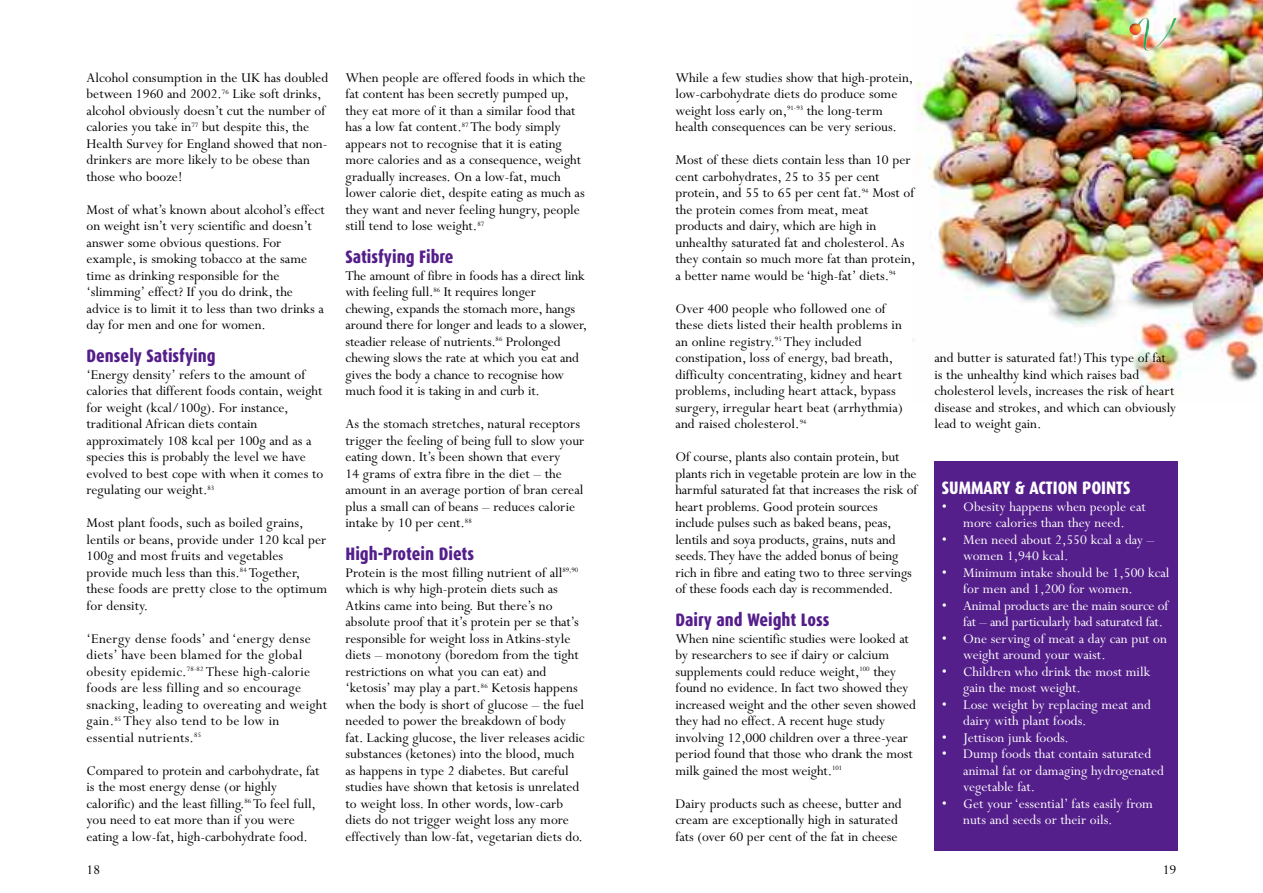
<style>
.page{position:relative;width:1263px;height:893px;background:#fff}
.page>*{position:absolute;margin:0;border:0;box-sizing:border-box;transform-origin:0 0}
.t1{font:800 18px "Dax Condensed";color:#541e8b}
.t2{font:800 18px "Dax Condensed";color:#fff}
.t3{font:15px/16.5px "Perpetua";color:#000}
.t4{font:15px/16.5px "Perpetua";color:#fff}
.t5{font:15px/16.5px "Perpetua";letter-spacing:.02em;color:#000}
.t6{font:15px/16.5px "Perpetua";letter-spacing:-.02em;color:#fff}
</style>
<div class="page">
<img style="left:916px;top:0;width:347px;height:396px">
<img style="left:1128px;top:17px;width:49px;height:34px">
<div style="left:934px;top:461px;width:244px;height:389px;background:#541e8b"></div>
<p class="t3" style="left:87px;top:71px;width:243px">Alcohol consumption in the UK has doubled between 1960 and 2002.<sup>76</sup> Like soft drinks, alcohol obviously doesn’t cut the number of calories you take in<sup>77</sup> but despite this, the Health Survey for England showed that non&shy;drinkers are more likely to be obese than those who booze!</p>
<p class="t3" style="left:87px;top:203px;width:240px">Most of what’s known about alcohol’s effect on weight isn’t very scientific and doesn’t answer some obvious questions. For example, is smoking tobacco at the same time as drinking responsible for the ‘slimming’ effect? If you do drink, the advice is to limit it to less than two drinks a day for men and one for women.</p>
<p class="t1" style="left:87px;top:348px;width:131px">Densely Satisfying</p>
<p class="t3" style="left:87px;top:368px;width:238px">‘Energy density’ refers to the amount of calories that different foods contain, weight for weight (kcal/100g). For instance, traditional African diets contain approximately 108 kcal per 100g and as a species this is probably the level we have evolved to best cope with when it comes to regulating our weight.<sup>83</sup></p>
<p class="t3" style="left:87px;top:516px;width:242px">Most plant foods, such as boiled grains, lentils or beans, provide under 120 kcal per 100g and most fruits and vegetables provide much less than this.<sup>84</sup> Together, these foods are pretty close to the optimum for density.</p>
<p class="t5" style="left:87px;top:632px;width:242px">‘Energy dense foods’ and ‘energy dense diets’ have been blamed for the global obesity epidemic.<sup>78-82</sup> These high-calorie foods are less filling and so encourage snacking, leading to overeating and weight gain.<sup>85</sup> They also tend to be low in essential nutrients.<sup>85</sup></p>
<p class="t3" style="left:87px;top:764px;width:235px">Compared to protein and carbohydrate, fat is the most energy dense (or highly calorific) and the least filling.<sup>86</sup> To feel full, you need to eat more than if you were eating a low-fat, high-carbohydrate food.</p>
<p class="t3" style="left:87px;top:863px;width:15px">18</p>
<p class="t3" style="left:345px;top:71px;width:242px">When people are offered foods in which the fat content has been secretly pumped up, they eat more of it than a similar food that has a low fat content.<sup>87</sup> The body simply appears not to recognise that it is eating more calories and as a consequence, weight gradually increases. On a low-fat, much lower calorie diet, despite eating as much as they want and never feeling hungry, people still tend to lose weight.<sup>87</sup></p>
<p class="t1" style="left:345px;top:249px;width:110px">Satisfying Fibre</p>
<p class="t3" style="left:345px;top:269px;width:243px">The amount of fibre in foods has a direct link with feeling full.<sup>86</sup> It requires longer chewing, expands the stomach more, hangs around there for longer and leads to a slower, steadier release of nutrients.<sup>86</sup> Prolonged chewing slows the rate at which you eat and gives the body a chance to recognise how much food it is taking in and curb it.</p>
<p class="t3" style="left:345px;top:417px;width:240px">As the stomach stretches, natural receptors trigger the feeling of being full to slow your eating down. It’s been shown that every<br>14 grams of extra fibre in the diet – the amount in an average portion of bran cereal plus a small can of beans – reduces calorie intake by 10 per cent.<sup>88</sup></p>
<p class="t1" style="left:345px;top:546px;width:130px">High-Protein Diets</p>
<p class="t3" style="left:345px;top:566px;width:241px">Protein is the most filling nutrient of all<sup>89,90 </sup>which is why high-protein diets such as Atkins came into being. But there’s no absolute proof that it’s protein per se that’s responsible for weight loss in Atkins-style diets – monotony (boredom from the tight restrictions on what you can eat) and ‘ketosis’ may play a part.<sup>86</sup> Ketosis happens when the body is short of glucose – the fuel needed to power the breakdown of body fat. Lacking glucose, the liver releases acidic substances (ketones) into the blood, much as happens in type 2 diabetes. But careful studies have shown that ketosis is unrelated to weight loss. In other words, low-carb diets do not trigger weight loss any more effectively than low-fat, vegetarian diets do.</p>
<p class="t3" style="left:675px;top:71px;width:239px">While a few studies show that high-protein, low-carbohydrate diets do produce some weight loss early on,<sup>91-93</sup> the long-term health consequences can be very serious.</p>
<p class="t3" style="left:675px;top:153px;width:241px">Most of these diets contain less than 10 per cent carbohydrates, 25 to 35 per cent protein, and 55 to 65 per cent fat.<sup>94</sup> Most of the protein comes from meat, meat products and dairy, which are high in unhealthy saturated fat and cholesterol. As they contain so much more fat than protein, a better name would be ‘high-fat’ diets.<sup>94</sup></p>
<p class="t3" style="left:675px;top:302px;width:229px">Over 400 people who followed one of these diets listed their health problems in an online registry.<sup>95</sup> They included constipation, loss of energy, bad breath, difficulty concentrating, kidney and heart problems, including heart attack, bypass surgery, irregular heart beat (arrhythmia) and raised cholesterol.<sup>94</sup></p>
<p class="t3" style="left:675px;top:450px;width:243px">Of course, plants also contain protein, but plants rich in vegetable protein are low in the harmful saturated fat that increases the risk of heart problems. Good protein sources include pulses such as baked beans, peas, lentils and soya products, grains, nuts and seeds.They have the added bonus of being rich in fibre and eating two to three servings of these foods each day is recommended.</p>
<p class="t1" style="left:675px;top:612px;width:156px">Dairy and Weight Loss</p>
<p class="t3" style="left:675px;top:632px;width:242px">When nine scientific studies were looked at by researchers to see if dairy or calcium supplements could reduce weight,<sup>100</sup> they found no evidence. In fact two showed they increased weight and the other seven showed they had no effect.A recent huge study involving 12,000 children over a three-year period found that those who drank the most milk gained the most weight.<sup>101</sup></p>
<p class="t3" style="left:675px;top:797px;width:228px">Dairy products such as cheese, butter and cream are exceptionally high in saturated fats (over 60 per cent of the fat in cheese</p>
<p class="t3" style="left:934px;top:351px;width:243px">and butter is saturated fat!) This type of fat is the unhealthy kind which raises bad cholesterol levels, increases the risk of heart disease and strokes, and which can obviously lead to weight gain.</p>
<p class="t2" style="left:942px;top:480px;width:190px">SUMMARY &amp; ACTION POINTS</p>
<p class="t4" style="left:942px;top:500px;width:205px;text-align:center">• Obesity happens when people eat more calories than they need.</p>
<p class="t4" style="left:963px;top:533px;width:193px;text-indent:-21px">• Men need about 2,550 kcal a day – women 1,940 kcal.</p>
<p class="t4" style="left:963px;top:566px;width:208px;text-indent:-21px">• Minimum intake should be 1,500 kcal for men and 1,200 for women.</p>
<p class="t6" style="left:963px;top:599px;width:207px;text-indent:-21px">• Animal products are the main source of fat – and particularly bad saturated fat.</p>
<p class="t4" style="left:963px;top:632px;width:205px;text-indent:-21px">• One serving of meat a day can put on weight around your waist.</p>
<p class="t4" style="left:963px;top:665px;width:188px;text-indent:-21px">• Children who drink the most milk gain the most weight.</p>
<p class="t4" style="left:963px;top:698px;width:189px;text-indent:-21px">• Lose weight by replacing meat and dairy with plant foods.</p>
<p class="t4" style="left:942px;top:731px;width:128px">• Jettison junk foods.</p>
<p class="t4" style="left:963px;top:747px;width:202px;text-indent:-21px">• Dump foods that contain saturated animal fat or damaging hydrogenated vegetable fat.</p>
<p class="t4" style="left:963px;top:797px;width:191px;text-indent:-21px">• Get your ‘essential’ fats easily from nuts and seeds or their oils.</p>
<p class="t3" style="left:1163px;top:863px;width:15px">19</p>
</div>
